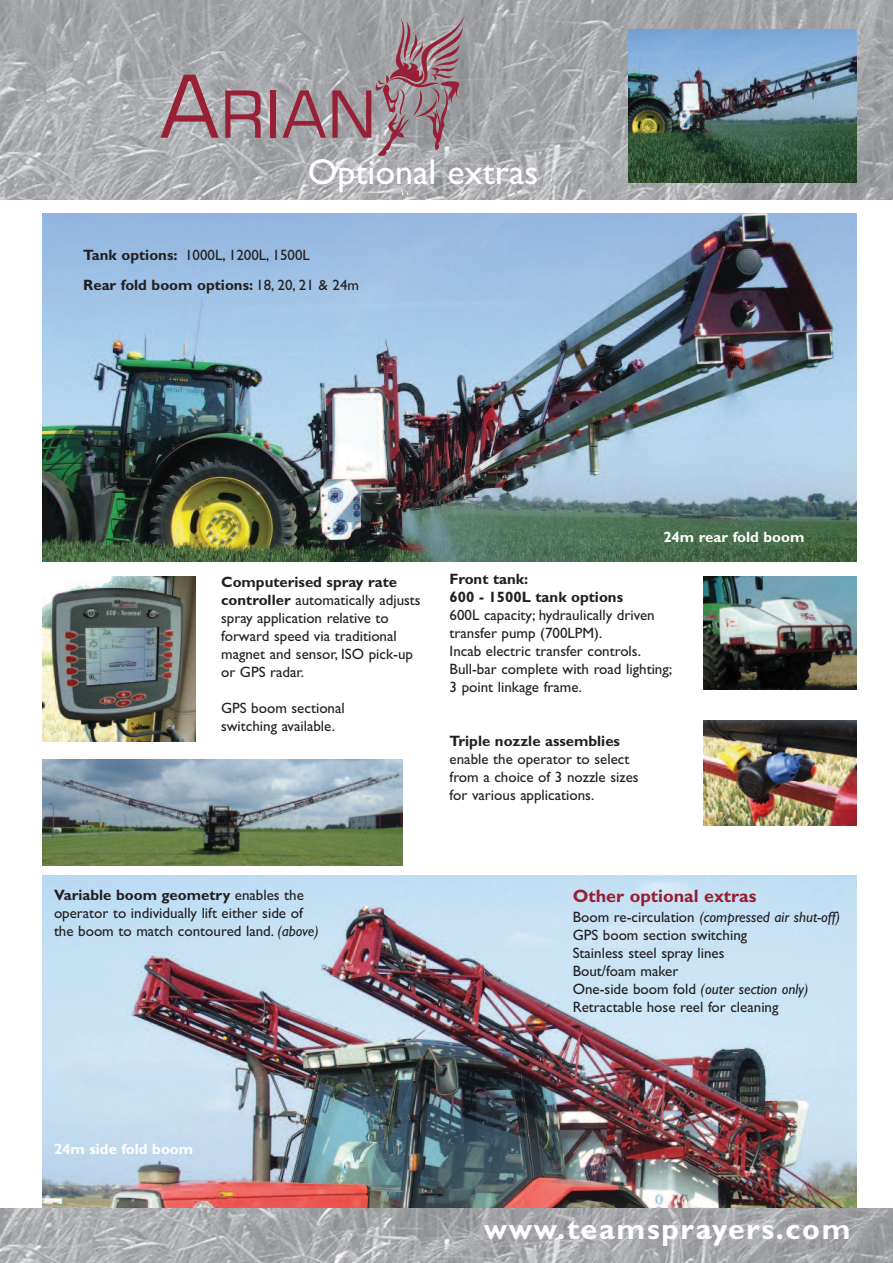
<style>
.page{position:relative;width:893px;height:1263px;background:#fff}
.page>*{position:absolute;margin:0;border:0;box-sizing:border-box;transform-origin:0 0}
.t1{font:36px "Gill Sans";color:#fff}
.t2{font:700 30px "Gill Sans";letter-spacing:.055em;color:#fff}
.t3{font:700 18px "Gill Sans";color:#971f35}
.t4{font:15px/18px "Gill Sans";color:#231f20}
.t5{font:700 15px/18px "Gill Sans";color:#231f20}
.t6{font:700 15px "Gill Sans";color:#fff}
.s1{font-weight:400}
.s2{font-weight:700}
.s3{font-style:italic}
</style>
<div class="page">
<img style="left:43px;top:214px;width:813px;height:347px">
<img style="left:0;top:0;width:893px;height:200px">
<img style="left:43px;top:876px;width:813px;height:333px">
<img style="left:43px;top:576px;width:153px;height:166px">
<img style="left:703px;top:576px;width:153px;height:113px">
<img style="left:703px;top:720px;width:153px;height:105px">
<img style="left:0;top:1209px;width:893px;height:54px">
<svg style="left:161px;top:75px;width:58px;height:63px;background:#a9868f"></svg>
<svg style="left:225px;top:90px;width:36px;height:48px;background:#a4727d"></svg>
<div style="left:271px;top:90px;width:5px;height:48px;background:#982036"></div>
<svg style="left:282px;top:90px;width:44px;height:48px;background:#a07e87"></svg>
<svg style="left:332px;top:14px;width:133px;height:142px;background:#9f8c93"></svg>
<svg style="left:389px;top:184px;width:76px;height:10px"></svg>
<img style="left:628px;top:30px;width:228px;height:153px">
<img style="left:43px;top:759px;width:359px;height:106px">
<h1 class="t1" style="left:308px;top:151px;width:232px">Optional extras</h1>
<p class="t5" style="left:83px;top:240px;width:277px;line-height:30px">Tank options: <span class="s1">1000L, 1200L, 1500L<br></span>Rear fold boom options: <span class="s1">18, 20, 21 &amp; 24m</span></p>
<p class="t4" style="left:221px;top:572px;width:201px"><span class="s2">Computerised spray rate controller</span> automatically adjusts spray application relative to forward speed via traditional magnet and sensor, ISO pick-up or GPS radar.</p>
<p class="t4" style="left:221px;top:698px;width:125px">GPS boom sectional switching available.</p>
<p class="t6" style="left:663px;top:528px;width:143px">24m rear fold boom</p>
<p class="t5" style="left:450px;top:569px;width:175px">Front tank:<br>600 - 1500L tank options</p>
<p class="t4" style="left:450px;top:605px;width:224px">600L capacity; hydraulically driven transfer pump (700LPM).<br>Incab electric transfer controls.<br>Bull-bar complete with road lighting;<br>3 point linkage frame.</p>
<p class="t5" style="left:450px;top:731px;width:172px">Triple nozzle assemblies</p>
<p class="t4" style="left:450px;top:749px;width:191px">enable the operator to select from a choice of 3 nozzle sizes for various applications.</p>
<p class="t4" style="left:54px;top:886px;width:266px"><span class="s2">Variable boom geometry</span> enables the operator to individually lift either side of the boom to match contoured land. <span class="s3">(above)</span></p>
<p class="t3" style="left:573px;top:885px;width:185px">Other optional extras</p>
<p class="t4" style="left:573px;top:907px;width:269px">Boom re-circulation <span class="s3">(compressed air shut-off)<br></span>GPS boom section switching<br>Stainless steel spray lines<br>Bout/foam maker<br>One-side boom fold <span class="s3">(outer section only)<br></span>Retractable hose reel for cleaning</p>
<p class="t6" style="left:54px;top:1140px;width:141px">24m side fold boom</p>
<h2 class="t2" style="left:484px;top:1211px;width:368px">www.teamsprayers.com</h2>
</div>
